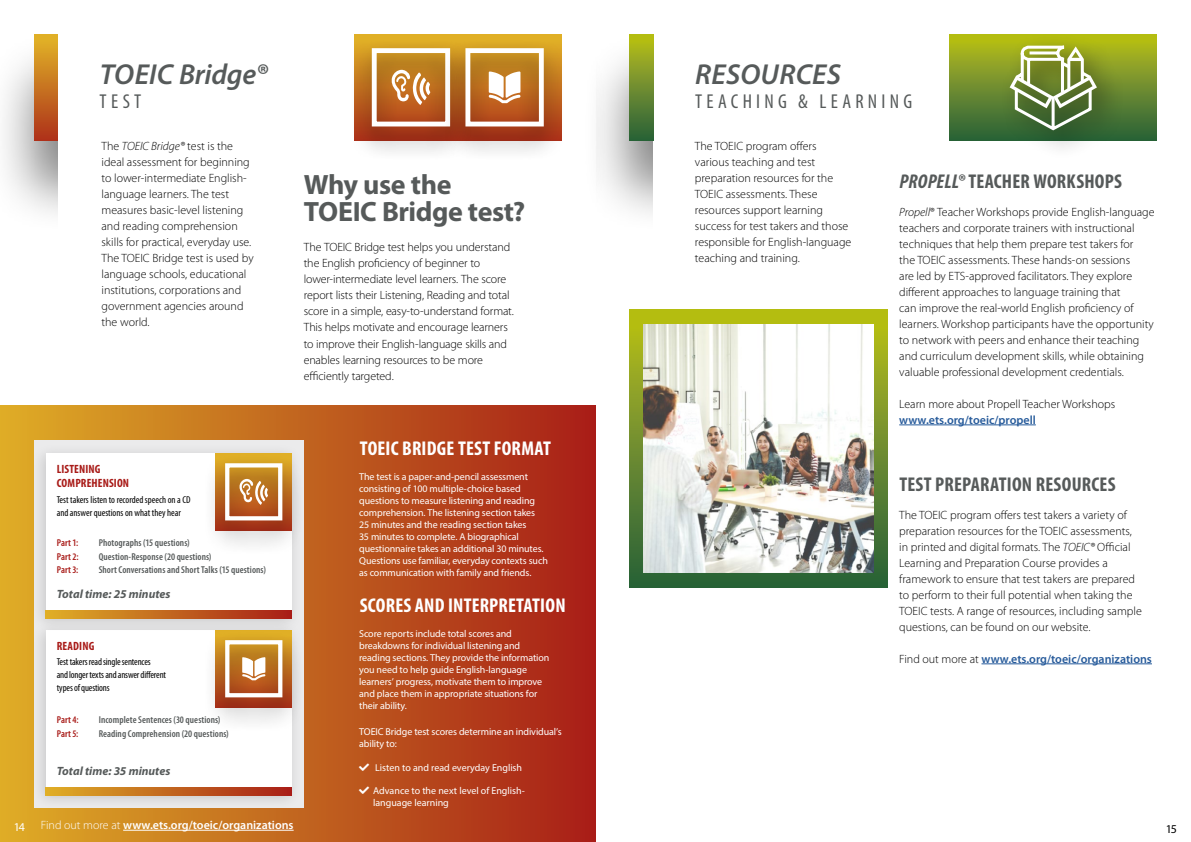
<style>
.page{position:relative;width:1191px;height:842px;background:#fff}
.page>*{position:absolute;margin:0;border:0;box-sizing:border-box;transform-origin:0 0}
.t1{font:italic 600 28.9px "Myriad Pro";letter-spacing:.005em;color:#565a5a}
.t2{font:700 28px/27px "Myriad Pro";letter-spacing:-.015em;color:#565a5a}
.t3{font:condensed 20.1px "Myriad Pro";letter-spacing:.21em;color:#565a5a}
.t4{font:700 condensed 20px "Myriad Pro";letter-spacing:.01em;color:#565a5a}
.t5{font:700 condensed 20px "Myriad Pro";letter-spacing:.01em;color:#fff}
.t6{font:300 12px/16px "Myriad Pro";color:#000}
.t7{font:600 12px "Myriad Pro";color:#275b9b}
.t8{font:600 12px "Myriad Pro";color:#fff}
.t9{font:italic 700 12px "Myriad Pro";color:#565a5a}
.t10{font:700 condensed 12px/14px "Myriad Pro";letter-spacing:.01em;color:#a81a17}
.t11{font:12px "Myriad Pro";color:#000}
.t12{font:12px "Myriad Pro";color:#fff}
.t13{font:10px/12px "Myriad Pro";letter-spacing:-.01em;color:#fff}
.t14{font:600 condensed 10px "Myriad Pro";letter-spacing:.005em;color:#565a5a}
.t15{font:condensed 10px/13px "Myriad Pro";letter-spacing:-.01em;color:#000}
.t16{font:600 condensed 10px "Myriad Pro";letter-spacing:.005em;color:#a81a17}
.s1{font-style:italic}
.s2{font-weight:300}
.s3{font-weight:600;color:#275b9b}
.s4{font-weight:300;color:#000}
</style>
<div class="page">
<div style="left:0;top:32px;width:609px;height:202px;background:#000;opacity:.5"></div>
<div style="left:58px;top:35px;width:537px;height:367px;background:#fff"></div>
<div style="left:34px;top:34px;width:24px;height:107px;background:linear-gradient(to bottom,#e2b627,#ad3019)"></div>
<div style="left:354px;top:34px;width:207px;height:107px;background:#e0af26"></div>
<div style="left:350px;top:40px;width:122px;height:121px;background:#000;opacity:.6"></div>
<div style="left:372px;top:48px;width:78px;height:78px;border:5px solid #fff"></div>
<svg style="left:391px;top:70px;width:39px;height:35px"></svg>
<div style="left:444px;top:40px;width:121px;height:121px;background:#000;opacity:.6"></div>
<div style="left:465px;top:48px;width:79px;height:78px;border:5px solid #fff"></div>
<svg style="left:489px;top:71px;width:31px;height:32px"></svg>
<div style="left:0;top:406px;width:595px;height:436px;background:linear-gradient(to right,#dfb333,#a71e16)"></div>
<div style="left:31px;top:620px;width:271px;height:190px;background:#000;opacity:.15"></div>
<div style="left:46px;top:630px;width:246px;height:165px;background:#fff"></div>
<svg style="left:46px;top:787px;width:246px;height:8px;background:#c2661e"></svg>
<div style="left:204px;top:632px;width:100px;height:100px;background:#000;opacity:.6"></div>
<div style="left:225px;top:640px;width:57px;height:57px;border:4px solid #fff"></div>
<svg style="left:242px;top:657px;width:23px;height:23px"></svg>
<div style="left:31px;top:443px;width:271px;height:190px;background:#000;opacity:.15"></div>
<div style="left:46px;top:454px;width:246px;height:164px;background:#fff"></div>
<svg style="left:46px;top:610px;width:246px;height:8px;background:#c2661e"></svg>
<div style="left:204px;top:455px;width:100px;height:100px;background:#000;opacity:.6"></div>
<div style="left:225px;top:463px;width:57px;height:57px;border:4px solid #fff"></div>
<svg style="left:239px;top:479px;width:29px;height:26px"></svg>
<div style="left:582px;top:32px;width:609px;height:202px;background:#000;opacity:.5"></div>
<div style="left:654px;top:35px;width:537px;height:330px;background:#fff"></div>
<div style="left:629px;top:34px;width:24px;height:107px;background:linear-gradient(to bottom,#bbc019,#265e3e)"></div>
<svg style="left:629px;top:309px;width:258px;height:278px;background:#73922c"></svg>
<div style="left:949px;top:34px;width:208px;height:107px;background:linear-gradient(to bottom,#bbc019,#265e3e)"></div>
<hr style="left:899px;top:425px;width:136px;height:1px;background:#275b9b">
<hr style="left:981px;top:663px;width:171px;height:1px;background:#275b9b">
<img style="left:643px;top:324px;width:230px;height:248px">
<hr style="left:123px;top:830px;width:171px;height:1px;background:#fff">
<div style="left:999px;top:33px;width:126px;height:126px;background:#000;opacity:.6"></div>
<svg style="left:1009px;top:44px;width:88px;height:88px"></svg>
<svg style="left:359px;top:763px;width:10px;height:8px"></svg>
<svg style="left:359px;top:786px;width:10px;height:8px"></svg>
<p class="t1" style="left:100px;top:56px;width:169px">TOEIC Bridge®</p>
<p class="t3" style="left:100px;top:89px;width:43px">TEST</p>
<p class="t6" style="left:101px;top:138px;width:154px">The <span class="s1">TOEIC Bridge®</span> test is the ideal assessment for beginning to lower-intermediate English&shy;language learners. The test measures basic-level listening and reading comprehension skills for practical, everyday use.<br>The TOEIC Bridge test is used by language schools, educational institutions, corporations and government agencies around the world.</p>
<p class="t2" style="left:304px;top:170px;width:223px">Why use the<br>TOEIC Bridge test?</p>
<p class="t6" style="left:304px;top:239px;width:212px">The TOEIC Bridge test helps you understand the English proficiency of beginner to lower-intermediate level learners. The score report lists their Listening, Reading and total score in a simple, easy-to-understand format.<br>This helps motivate and encourage learners to improve their English-language skills and enables learning resources to be more efficiently targeted.</p>
<p class="t10" style="left:57px;top:461px;width:74px">LISTENING<br>COMPREHENSION</p>
<p class="t15" style="left:57px;top:493px;width:135px">Test takers listen to recorded speech on a CD and answer questions on what they hear</p>
<p class="t16" style="left:57px;top:537px;width:23px">Part 1:</p>
<p class="t14" style="left:99px;top:537px;width:92px">Photographs (15 questions)</p>
<p class="t16" style="left:57px;top:550px;width:23px">Part 2:</p>
<p class="t14" style="left:99px;top:550px;width:114px">Question-Response (20 questions)</p>
<p class="t16" style="left:57px;top:564px;width:23px">Part 3:</p>
<p class="t14" style="left:99px;top:564px;width:169px">Short Conversations and Short Talks (15 questions)</p>
<p class="t9" style="left:57px;top:586px;width:115px">Total time: 25 minutes</p>
<p class="t10" style="left:57px;top:638px;width:39px">READING</p>
<p class="t15" style="left:57px;top:655px;width:111px">Test takers read single sentences<br>and longer texts and answer different types of questions</p>
<p class="t16" style="left:57px;top:714px;width:23px">Part 4:</p>
<p class="t14" style="left:99px;top:714px;width:123px">Incomplete Sentences (30 questions)</p>
<p class="t16" style="left:57px;top:727px;width:23px">Part 5:</p>
<p class="t14" style="left:99px;top:727px;width:131px">Reading Comprehension (20 questions)</p>
<p class="t9" style="left:57px;top:763px;width:115px">Total time: 35 minutes</p>
<p class="t12" style="left:14px;top:820px;width:13px">14</p>
<p class="t8" style="left:41px;top:817px;width:254px"><span class="s2">Find out more at</span> www.ets.org/toeic/organizations</p>
<p class="t5" style="left:360px;top:436px;width:193px">TOEIC BRIDGE TEST FORMAT</p>
<p class="t13" style="left:359px;top:471px;width:190px">The test is a paper-and-pencil assessment consisting of 100 multiple-choice based questions to measure listening and reading comprehension. The listening section takes<br>25 minutes and the reading section takes<br>35 minutes to complete. A biographical questionnaire takes an additional 30 minutes.<br>Questions use familiar, everyday contexts such as communication with family and friends.</p>
<p class="t5" style="left:360px;top:593px;width:207px">SCORES AND INTERPRETATION</p>
<p class="t13" style="left:359px;top:628px;width:192px">Score reports include total scores and breakdowns for individual listening and reading sections. They provide the information you need to help guide English-language learners’ progress, motivate them to improve and place them in appropriate situations for their ability.</p>
<p class="t13" style="left:359px;top:726px;width:204px">TOEIC Bridge test scores determine an individual’s ability to:</p>
<p class="t13" style="left:375px;top:761px;width:148px">Listen to and read everyday English</p>
<p class="t13" style="left:373px;top:784px;width:153px">Advance to the next level of English&shy;language learning</p>
<p class="t1" style="left:695px;top:56px;width:147px">RESOURCES</p>
<p class="t3" style="left:695px;top:89px;width:218px">TEACHING &amp; LEARNING</p>
<p class="t6" style="left:695px;top:138px;width:158px">The TOEIC program offers various teaching and test preparation resources for the<br>TOEIC assessments. These resources support learning success for test takers and those responsible for English-language teaching and training.</p>
<p class="t4" style="left:899px;top:169px;width:224px"><span class="s1">PROPELL®</span> TEACHER WORKSHOPS</p>
<p class="t6" style="left:899px;top:204px;width:257px"><span class="s1">Propell</span>® Teacher Workshops provide English-language teachers and corporate trainers with instructional techniques that help them prepare test takers for<br>the TOEIC assessments. These hands-on sessions<br>are led by ETS-approved facilitators. They explore different approaches to language training that<br>can improve the real-world English proficiency of learners. Workshop participants have the opportunity to network with peers and enhance their teaching and curriculum development skills, while obtaining valuable professional development credentials.</p>
<p class="t6" style="left:899px;top:396px;width:217px">Learn more about Propell Teacher Workshops <span class="s3">www.ets.org/toeic/propell</span></p>
<p class="t4" style="left:899px;top:472px;width:218px">TEST PREPARATION RESOURCES</p>
<p class="t6" style="left:899px;top:506px;width:244px">The TOEIC program offers test takers a variety of preparation resources for the TOEIC assessments, in printed and digital formats. The <span class="s1">TOEIC®</span> Official Learning and Preparation Course provides a framework to ensure that test takers are prepared to perform to their full potential when taking the TOEIC tests. A range of resources, including sample questions, can be found on our website.</p>
<p class="t7" style="left:899px;top:651px;width:254px"><span class="s4">Find out more at</span> www.ets.org/toeic/organizations</p>
<p class="t11" style="left:1165px;top:822px;width:13px">15</p>
</div>
